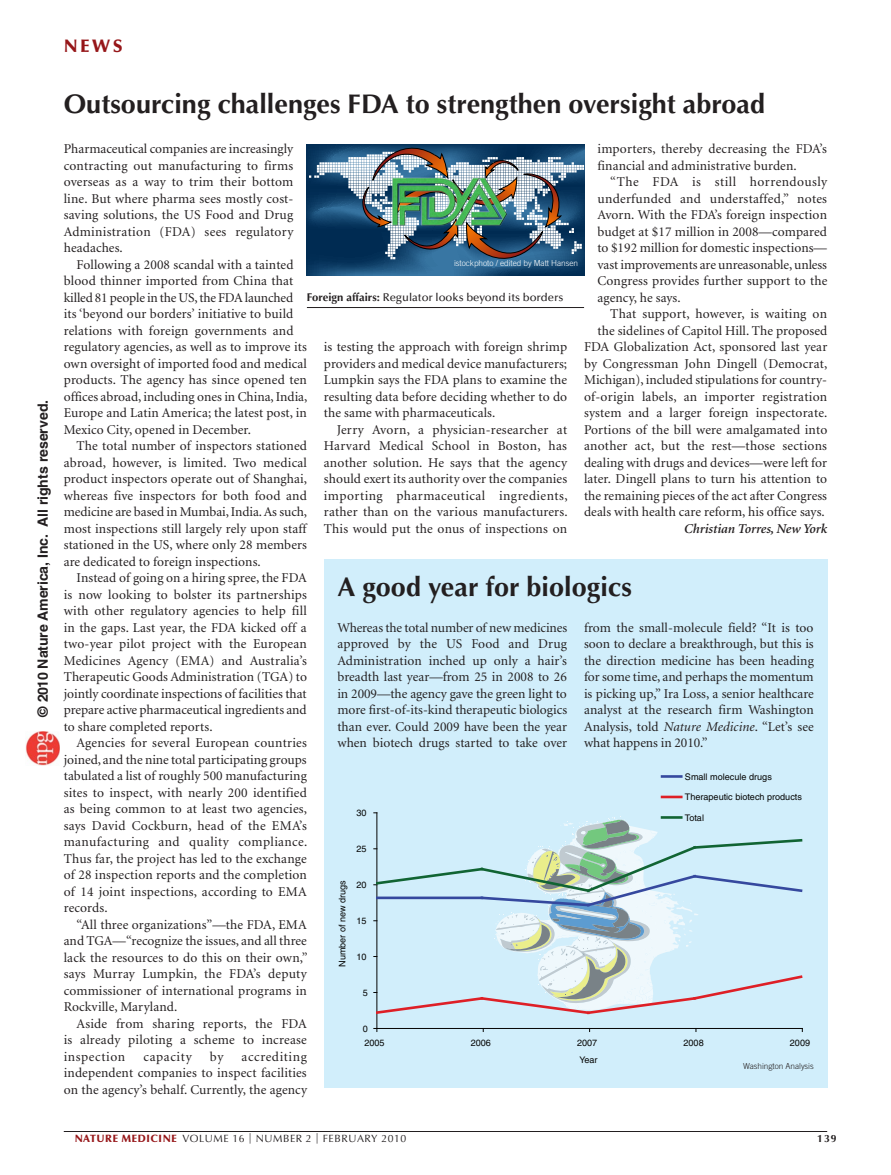
<style>
.page{position:relative;width:891px;height:1175px;background:#fff}
.page>*{position:absolute;margin:0;border:0;box-sizing:border-box;transform-origin:0 0}
.t1{font:700 27px "Optima";color:#231f20}
.t2{font:900 18px "Optima";color:#961619}
.t3{font:700 14.1px "Helvetica LT Std";color:#231f20}
.t4{font:13.5px/16.5px "Minion";letter-spacing:.01em;color:#231f20;text-align:justify}
.t5{font:italic 600 13.5px "Minion";letter-spacing:-.005em;color:#231f20}
.t6{font:13.5px "Minion";letter-spacing:.04em;color:#231f20}
.t7{font:500 11.25px "Optima";color:#231f20}
.t8{font:10.5px "Optima";letter-spacing:.05em;color:#231f20}
.t9{font:700 10.5px "Optima";color:#231f20}
.t10{font:9.15px "Helvetica";color:#050504}
.t11{font:300 8.25px "Trade Gothic";letter-spacing:-.005em;color:#fff}
.t12{font:300 8.25px "Trade Gothic";letter-spacing:-.005em;color:#231f20}
.s1{font-weight:700}
.s2{font-style:italic}
.s3{font-weight:900;color:#961619}
</style>
<div class="page">
<hr style="left:64px;top:1131px;width:763px;height:1px;background:#231f20">
<div style="left:324px;top:560px;width:503px;height:528px;background:#d1eefb"></div>
<hr style="left:377px;top:812px;width:1px;height:216px;background:#050504">
<hr style="left:377px;top:1028px;width:425px;height:1px;background:#050504">
<svg style="left:662px;top:775px;width:19px;height:2px"></svg>
<hr style="left:662px;top:795px;width:19px;height:3px;background:#de1f26">
<svg style="left:374px;top:812px;width:429px;height:203px"></svg>
<svg style="left:309px;top:145px;width:275px;height:131px;background:#466581"></svg>
<img style="left:389px;top:175px;width:121px;height:52px">
<hr style="left:307px;top:307px;width:277px;height:1px;background:#231f20">
<img style="left:26px;top:731px;width:34px;height:34px">
<h2 class="t2" style="left:64px;top:35px;width:61px">NEWS</h2>
<p class="t3" style="left:34px;top:717px;width:318px;rotate:-90deg">© 2010 Nature America, Inc. All rights reserved.</p>
<h1 class="t1" style="left:64px;top:88px;width:703px">Outsourcing challenges FDA to strengthen oversight abroad</h1>
<p class="t4" style="left:64px;top:141px;width:231px">Pharmaceutical companies are increasingly contracting out manufacturing to firms overseas as a way to trim their bottom line. But where pharma sees mostly cost&shy;saving solutions, the US Food and Drug Administration (FDA) sees regulatory headaches.</p>
<p class="t4" style="left:64px;top:257px;width:245px;text-align:left;text-indent:13px">Following a 2008 scandal with a tainted blood thinner imported from China that killed 81 people in the US, the FDA launched its ‘beyond our borders’ initiative to build relations with foreign governments and regulatory agencies, as well as to improve its own oversight of imported food and medical products. The agency has since opened ten offices abroad, including ones in China, India, Europe and Latin America; the latest post, in Mexico City, opened in December.</p>
<p class="t4" style="left:64px;top:438px;width:245px;text-indent:13px">The total number of inspectors stationed abroad, however, is limited. Two medical product inspectors operate out of Shanghai, whereas five inspectors for both food and medicine are based in Mumbai, India. As such, most inspections still largely rely upon staff stationed in the US, where only 28 members are dedicated to foreign inspections.</p>
<p class="t4" style="left:64px;top:570px;width:245px;text-indent:13px">Instead of going on a hiring spree, the FDA is now looking to bolster its partnerships with other regulatory agencies to help fill in the gaps. Last year, the FDA kicked off a two-year pilot project with the European Medicines Agency (EMA) and Australia’s Therapeutic Goods Administration (TGA) to jointly coordinate inspections of facilities that prepare active pharmaceutical ingredients and to share completed reports.</p>
<p class="t4" style="left:64px;top:735px;width:245px;text-indent:13px">Agencies for several European countries joined, and the nine total participating groups tabulated a list of roughly 500 manufacturing sites to inspect, with nearly 200 identified as being common to at least two agencies, says David Cockburn, head of the EMA’s manufacturing and quality compliance.<br>Thus far, the project has led to the exchange of 28 inspection reports and the completion of 14 joint inspections, according to EMA records.</p>
<p class="t4" style="left:64px;top:916px;width:245px;text-indent:13px">“All three organizations”—the FDA, EMA and TGA—“recognize the issues, and all three lack the resources to do this on their own,” says Murray Lumpkin, the FDA’s deputy commissioner of international programs in Rockville, Maryland.</p>
<p class="t4" style="left:64px;top:1015px;width:245px;text-indent:13px">Aside from sharing reports, the FDA is already piloting a scheme to increase inspection</p>
<p class="t4" style="left:598px;top:141px;width:231px">importers, thereby decreasing the FDA’s financial and administrative burden.</p>
<p class="t4" style="left:598px;top:174px;width:231px;text-indent:13px">“The FDA is still horrendously underfunded and understaffed,” notes Avorn. With the FDA’s foreign inspection budget at $17 million in 2008—compared to $192 million for domestic inspections— vast improvements are unreasonable, unless Congress provides further support to the agency, he says.</p>
<p class="t4" style="left:584px;top:306px;width:245px;text-align:right">That support, however, is waiting on<br>the sidelines of Capitol Hill. The proposed FDA Globalization Act, sponsored last year by Congressman John Dingell (Democrat, Michigan), included stipulations for country&shy;of-origin labels, an importer registration system and a larger foreign inspectorate.<br>Portions of the bill were amalgamated into another act, but the rest—those sections dealing with drugs and devices—were left for later. Dingell plans to turn his attention to the remaining pieces of the act after Congress deals with health care reform, his office says.</p>
<p class="t5" style="left:684px;top:521px;width:145px">Christian Torres, New York</p>
<p class="t11" style="left:454px;top:258px;width:126px">istockphoto / edited by Matt Hansen</p>
<p class="t7" style="left:307px;top:291px;width:258px"><span class="s1">Foreign affairs:</span> Regulator looks beyond its borders</p>
<p class="t4" style="left:324px;top:339px;width:245px">is testing the approach with foreign shrimp providers and medical device manufacturers; Lumpkin says the FDA plans to examine the resulting data before deciding whether to do the same with pharmaceuticals.</p>
<p class="t4" style="left:324px;top:421px;width:245px;text-indent:13px">Jerry Avorn, a physician-researcher at Harvard Medical School in Boston, has another solution. He says that the agency should exert its authority over the companies importing pharmaceutical ingredients, rather than on the various manufacturers.<br>This would put the onus of inspections on</p>
<h1 class="t1" style="left:337px;top:571px;width:296px">A good year for biologics</h1>
<p class="t4" style="left:337px;top:620px;width:231px">Whereas the total number of new medicines approved by the US Food and Drug Administration inched up only a hair’s breadth last year—from 25 in 2008 to 26 in 2009—the agency gave the green light to more first-of-its-kind therapeutic biologics than ever. Could 2009 have been the year when biotech drugs started to take over</p>
<p class="t4" style="left:584px;top:620px;width:231px">from the small-molecule field? “It is too soon to declare a breakthrough, but this is the direction medicine has been heading for some time, and perhaps the momentum is picking up,” Ira Loss, a senior healthcare analyst at the research firm Washington Analysis, told <span class="s2">Nature Medicine</span>. “Let’s see what happens in 2010.”</p>
<p class="t10" style="left:685px;top:771px;width:88px">Small molecule drugs</p>
<p class="t10" style="left:685px;top:792px;width:119px">Therapeutic biotech products</p>
<p class="t10" style="left:685px;top:812px;width:21px">Total</p>
<p class="t10" style="left:356px;top:807px;width:12px">30</p>
<p class="t10" style="left:356px;top:843px;width:12px">25</p>
<p class="t10" style="left:337px;top:967px;width:88px;rotate:-90deg">Number of new drugs</p>
<p class="t10" style="left:356px;top:879px;width:12px">20</p>
<p class="t10" style="left:356px;top:915px;width:12px">15</p>
<p class="t10" style="left:356px;top:951px;width:12px">10</p>
<p class="t10" style="left:363px;top:987px;width:7px">5</p>
<p class="t10" style="left:363px;top:1023px;width:7px">0</p>
<p class="t10" style="left:364px;top:1037px;width:22px">2005</p>
<p class="t10" style="left:471px;top:1037px;width:22px">2006</p>
<p class="t10" style="left:577px;top:1037px;width:22px">2007</p>
<p class="t10" style="left:684px;top:1037px;width:22px">2008</p>
<p class="t10" style="left:790px;top:1037px;width:22px">2009</p>
<p class="t10" style="left:580px;top:1054px;width:19px">Year</p>
<p class="t4" style="left:64px;top:1048px;width:245px;text-indent:178px">accrediting independent companies to inspect facilities on the agency’s behalf. Currently, the agency</p>
<p class="t6" style="left:144px;top:1050px;width:50px">capacity</p>
<p class="t4" style="left:210px;top:1048px;width:15px">by</p>
<p class="t12" style="left:743px;top:1061px;width:72px">Washington Analysis</p>
<p class="t8" style="left:75px;top:1132px;width:333px"><span class="s3">NATURE MEDICINE</span> VOLUME 16 | NUMBER 2 | FEBRUARY 2010</p>
<p class="t9" style="left:817px;top:1132px;width:21px">139</p>
</div>
